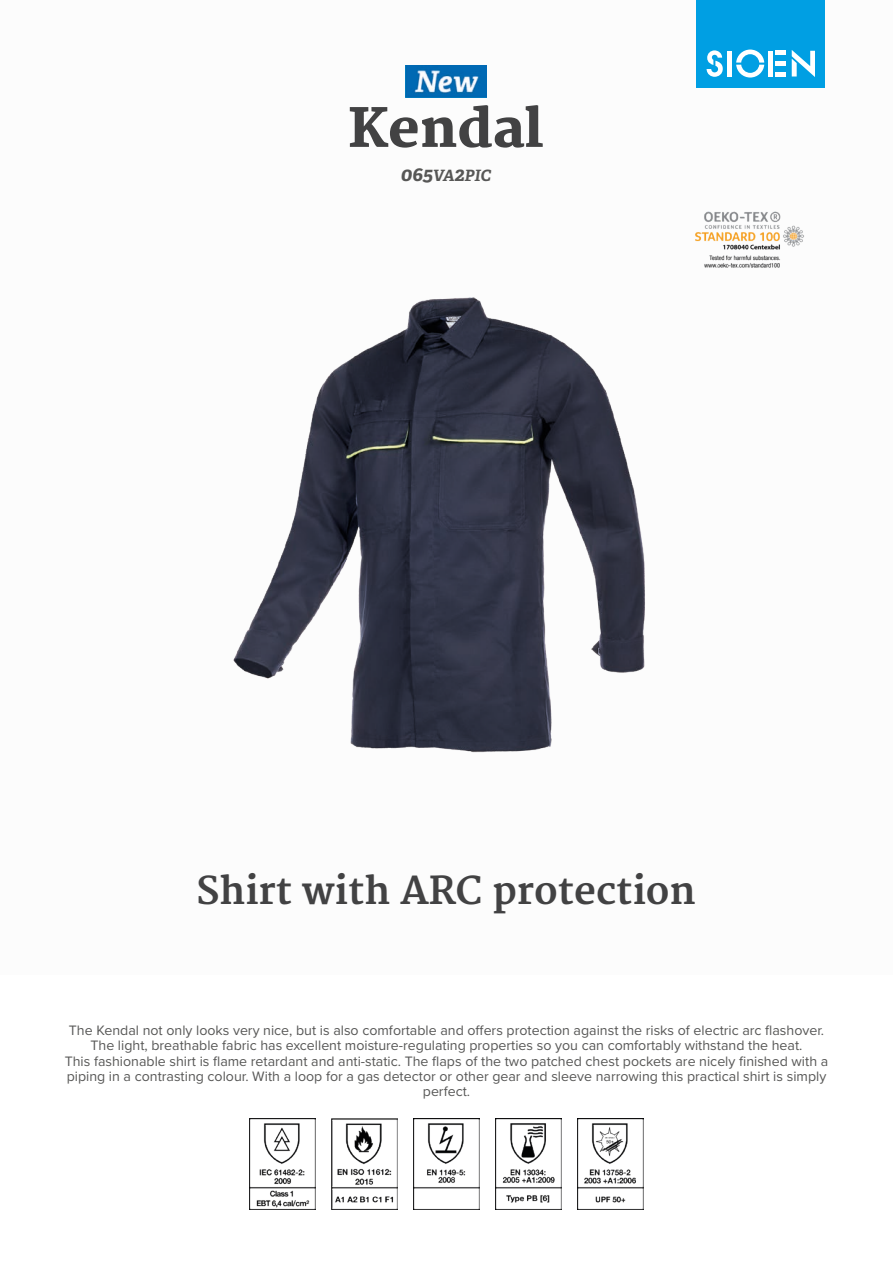
<style>
.page{position:relative;width:893px;height:1263px;background:#fff}
.page>*{position:absolute;margin:0;border:0;box-sizing:border-box;transform-origin:0 0}
.t1{font:800 52.5px "Merriweather";color:#424243}
.t2{font:700 37.5px "Merriweather";color:#424243}
.t3{font:italic 700 15.6px "Adelle PE";color:#575756}
.t4{font:14.25px/15.3px "Proxima Nova";color:#575756;text-align:center}
.s1{font-size:19.5px}
</style>
<div class="page">
<div style="left:697px;top:0;width:128px;height:88px;background:#009fe3"></div>
<svg style="left:707px;top:50px;width:16px;height:27px"></svg>
<svg style="left:736px;top:50px;width:28px;height:28px"></svg>
<div style="left:727px;top:51px;width:5px;height:26px;background:#fff"></div>
<div style="left:768px;top:51px;width:5px;height:26px;background:#fff"></div>
<div style="left:775px;top:72px;width:11px;height:5px;background:#fff"></div>
<div style="left:775px;top:61px;width:11px;height:5px;background:#fff"></div>
<hr style="left:775px;top:51px;width:11px;height:4px;background:#fff">
<svg style="left:792px;top:50px;width:23px;height:27px"></svg>
<img style="left:695px;top:211px;width:109px;height:57px">
<img style="left:249px;top:1118px;width:66px;height:92px">
<img style="left:331px;top:1118px;width:66px;height:92px">
<img style="left:413px;top:1118px;width:67px;height:92px">
<img style="left:495px;top:1118px;width:67px;height:92px">
<img style="left:577px;top:1118px;width:67px;height:92px">
<img style="left:233px;top:297px;width:412px;height:456px">
<img style="left:406px;top:65px;width:80px;height:33px">
<h1 class="t1" style="left:349px;top:98px;width:196px">Kendal</h1>
<p class="t3" style="left:401px;top:164px;width:91px"><span class="s1">065</span>VA<span class="s1">2</span>PIC</p>
<h2 class="t2" style="left:196px;top:869px;width:501px">Shirt with ARC protection</h2>
<p class="t4" style="left:65px;top:1022px;width:765px">The Kendal not only looks very nice, but is also comfortable and offers protection against the risks of electric arc flashover.<br>The light, breathable fabric has excellent moisture-regulating properties so you can comfortably withstand the heat.<br>This fashionable shirt is flame retardant and anti-static. The flaps of the two patched chest pockets are nicely finished with a piping in a contrasting colour. With a loop for a gas detector or other gear and sleeve narrowing this practical shirt is simply perfect.</p>
</div>
